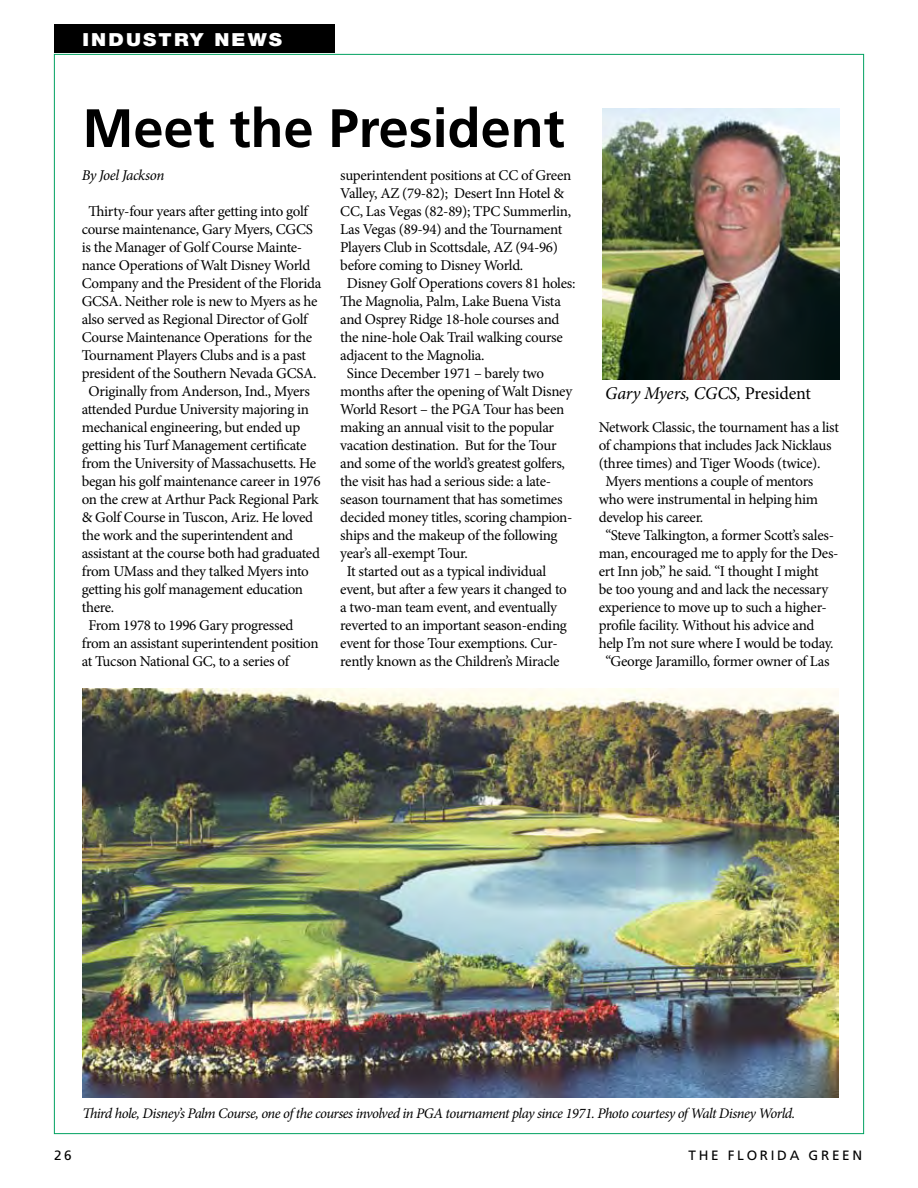
<style>
.page{position:relative;width:918px;height:1188px;background:#fff}
.page>*{position:absolute;margin:0;border:0;box-sizing:border-box;transform-origin:0 0}
.t1{font:700 54px "Frutiger";color:#000}
.t2{font:italic 18px "Minion Pro";letter-spacing:-.01em;color:#000}
.t3{font:900 18px "Helvetica Neue";letter-spacing:.11em;color:#fff;scale:1.1 1}
.t4{font:15px "Minion Pro";letter-spacing:-.025em;color:#000}
.t5{font:italic 15px "Minion Pro";letter-spacing:-.03em;color:#000}
.t6{font:italic 14.7px "Minion Pro";letter-spacing:-.04em;color:#000}
.t7{font:13.5px "Frutiger";letter-spacing:.2em;color:#000}
.s1{font-style:normal}
</style>
<div class="page">
<img style="left:83px;top:688px;width:755px;height:410px">
<div style="left:54px;top:25px;width:281px;height:28px;background:#000"></div>
<img style="left:602px;top:108px;width:238px;height:272px">
<p class="t3" style="left:82px;top:29px;width:183px">INDUSTRY NEWS</p>
<h1 class="t1" style="left:82px;top:97px;width:484px">Meet the President</h1>
<p class="t5" style="left:82px;top:165px;width:84px">By Joel Jackson</p>
<p class="t4" style="left:88px;top:201px;width:221px">Thirty-four years after getting into golf</p>
<p class="t4" style="left:82px;top:219px;width:233px">course maintenance, Gary Myers, CGCS</p>
<p class="t4" style="left:82px;top:237px;width:222px">is the Manager of Golf Course Mainte-</p>
<p class="t4" style="left:82px;top:255px;width:230px">nance Operations of Walt Disney World</p>
<p class="t4" style="left:82px;top:273px;width:241px">Company and the President of the Florida</p>
<p class="t4" style="left:82px;top:291px;width:237px">GCSA. Neither role is new to Myers as he</p>
<p class="t4" style="left:82px;top:309px;width:227px">also served as Regional Director of Golf</p>
<p class="t4" style="left:82px;top:327px;width:232px">Course Maintenance Operations for the</p>
<p class="t4" style="left:82px;top:345px;width:226px">Tournament Players Clubs and is a past</p>
<p class="t4" style="left:82px;top:363px;width:236px">president of the Southern Nevada GCSA.</p>
<p class="t4" style="left:88px;top:381px;width:223px">Originally from Anderson, Ind., Myers</p>
<p class="t4" style="left:82px;top:399px;width:229px">attended Purdue University majoring in</p>
<p class="t4" style="left:82px;top:417px;width:220px">mechanical engineering, but ended up</p>
<p class="t4" style="left:82px;top:435px;width:226px">getting his Turf Management certificate</p>
<p class="t4" style="left:82px;top:453px;width:236px">from the University of Massachusetts. He</p>
<p class="t4" style="left:82px;top:471px;width:240px">began his golf maintenance career in 1976</p>
<p class="t4" style="left:82px;top:489px;width:238px">on the crew at Arthur Pack Regional Park</p>
<p class="t4" style="left:82px;top:507px;width:233px">&amp; Golf Course in Tuscon, Ariz. He loved</p>
<p class="t4" style="left:82px;top:525px;width:213px">the work and the superintendent and</p>
<p class="t4" style="left:82px;top:543px;width:240px">assistant at the course both had graduated</p>
<p class="t4" style="left:82px;top:561px;width:229px">from UMass and they talked Myers into</p>
<p class="t4" style="left:82px;top:579px;width:223px">getting his golf management education</p>
<p class="t4" style="left:82px;top:597px;width:34px">there.</p>
<p class="t4" style="left:88px;top:615px;width:207px">From 1978 to 1996 Gary progressed</p>
<p class="t4" style="left:82px;top:633px;width:238px">from an assistant superintendent position</p>
<p class="t4" style="left:82px;top:651px;width:209px">at Tucson National GC, to a series of</p>
<p class="t4" style="left:340px;top:165px;width:233px">superintendent positions at CC of Green</p>
<p class="t4" style="left:340px;top:183px;width:225px">Valley, AZ (79-82); Desert Inn Hotel &amp;</p>
<p class="t4" style="left:340px;top:201px;width:232px">CC, Las Vegas (82-89); TPC Summerlin,</p>
<p class="t4" style="left:340px;top:219px;width:224px">Las Vegas (89-94) and the Tournament</p>
<p class="t4" style="left:340px;top:237px;width:219px">Players Club in Scottsdale, AZ (94-96)</p>
<p class="t4" style="left:340px;top:255px;width:185px">before coming to Disney World.</p>
<p class="t4" style="left:347px;top:273px;width:230px">Disney Golf Operations covers 81 holes:</p>
<p class="t4" style="left:340px;top:291px;width:222px">The Magnolia, Palm, Lake Buena Vista</p>
<p class="t4" style="left:340px;top:309px;width:221px">and Osprey Ridge 18-hole courses and</p>
<p class="t4" style="left:340px;top:327px;width:224px">the nine-hole Oak Trail walking course</p>
<p class="t4" style="left:340px;top:345px;width:146px">adjacent to the Magnolia.</p>
<p class="t4" style="left:347px;top:363px;width:199px">Since December 1971 – barely two</p>
<p class="t4" style="left:340px;top:381px;width:234px">months after the opening of Walt Disney</p>
<p class="t4" style="left:340px;top:399px;width:226px">World Resort – the PGA Tour has been</p>
<p class="t4" style="left:340px;top:417px;width:215px">making an annual visit to the popular</p>
<p class="t4" style="left:340px;top:435px;width:218px">vacation destination. But for the Tour</p>
<p class="t4" style="left:340px;top:453px;width:226px">and some of the world’s greatest golfers,</p>
<p class="t4" style="left:340px;top:471px;width:212px">the visit has had a serious side: a late-</p>
<p class="t4" style="left:340px;top:489px;width:224px">season tournament that has sometimes</p>
<p class="t4" style="left:340px;top:507px;width:234px">decided money titles, scoring champion-</p>
<p class="t4" style="left:340px;top:525px;width:219px">ships and the makeup of the following</p>
<p class="t4" style="left:340px;top:543px;width:129px">year’s all-exempt Tour.</p>
<p class="t4" style="left:347px;top:561px;width:201px">It started out as a typical individual</p>
<p class="t4" style="left:340px;top:579px;width:228px">event, but after a few years it changed to</p>
<p class="t4" style="left:340px;top:597px;width:218px">a two-man team event, and eventually</p>
<p class="t4" style="left:340px;top:615px;width:228px">reverted to an important season-ending</p>
<p class="t4" style="left:340px;top:633px;width:219px">event for those Tour exemptions. Cur-</p>
<p class="t4" style="left:340px;top:651px;width:221px">rently known as the Children’s Miracle</p>
<p class="t2" style="left:605px;top:381px;width:207px">Gary Myers, CGCS, <span class="s1">President</span></p>
<p class="t4" style="left:599px;top:417px;width:242px">Network Classic, the tournament has a list</p>
<p class="t4" style="left:599px;top:435px;width:235px">of champions that includes Jack Nicklaus</p>
<p class="t4" style="left:599px;top:453px;width:223px">(three times) and Tiger Woods (twice).</p>
<p class="t4" style="left:605px;top:471px;width:209px">Myers mentions a couple of mentors</p>
<p class="t4" style="left:599px;top:489px;width:221px">who were instrumental in helping him</p>
<p class="t4" style="left:599px;top:507px;width:106px">develop his career.</p>
<p class="t4" style="left:605px;top:525px;width:230px">“Steve Talkington, a former Scott’s sales-</p>
<p class="t4" style="left:599px;top:543px;width:241px">man, encouraged me to apply for the Des-</p>
<p class="t4" style="left:599px;top:561px;width:222px">ert Inn job,” he said. “I thought I might</p>
<p class="t4" style="left:599px;top:579px;width:231px">be too young and and lack the necessary</p>
<p class="t4" style="left:599px;top:597px;width:230px">experience to move up to such a higher-</p>
<p class="t4" style="left:599px;top:615px;width:217px">profile facility. Without his advice and</p>
<p class="t4" style="left:599px;top:633px;width:236px">help I’m not sure where I would be today.</p>
<p class="t4" style="left:605px;top:651px;width:226px">“George Jaramillo, former owner of Las</p>
<p class="t6" style="left:82px;top:1104px;width:714px">Third hole, Disney’s Palm Course, one of the courses involved in PGA tournament play since 1971. Photo courtesy of Walt Disney World.</p>
<p class="t7" style="left:54px;top:1147px;width:18px">26</p>
<p class="t7" style="left:688px;top:1147px;width:175px">THE FLORIDA GREEN</p>
</div>
